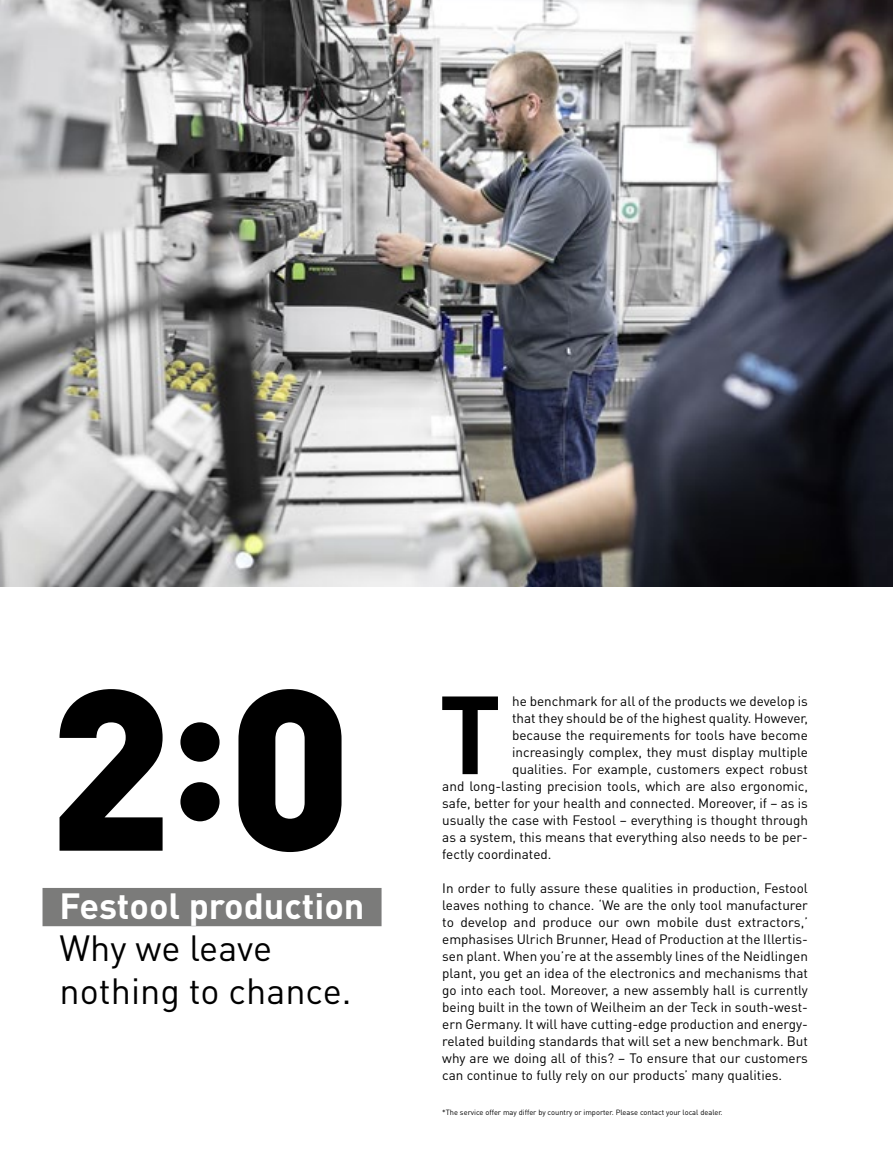
<style>
.page{position:relative;width:893px;height:1174px;background:#fff}
.page>*{position:absolute;margin:0;border:0;box-sizing:border-box;transform-origin:0 0}
.t1{font:700 109.05px "DIN Pro";color:#000}
.t2{font:36px/42.5px "DIN Pro";color:#000}
.t3{font:700 36px "DIN Pro";color:#fff}
.t4{font:13.5px/17px "DIN Pro";color:#000;text-align:justify}
.t5{font:7.5px "DIN Pro";color:#000}
</style>
<div class="page">
<img style="left:0;top:0;width:893px;height:587px">
<svg style="left:60px;top:689px;width:282px;height:163px;fill:#000"></svg>
<div style="left:43px;top:888px;width:339px;height:38px;background:#7b7b7a"></div>
<h2 class="t3" style="left:60px;top:881px;width:306px">Festool production</h2>
<h2 class="t2" style="left:60px;top:925px;width:293px">Why we leave nothing to chance.</h2>
<h1 class="t1" style="left:439px;top:660px;width:64px">T</h1>
<p class="t4" style="left:512px;top:692px;width:297px">he benchmark for all of the products we develop is</p>
<p class="t4" style="left:512px;top:709px;width:297px">that they should be of the highest quality. However,</p>
<p class="t4" style="left:512px;top:726px;width:297px">because the requirements for tools have become</p>
<p class="t4" style="left:512px;top:743px;width:297px">increasingly complex, they must display multiple</p>
<p class="t4" style="left:512px;top:760px;width:297px">qualities. For example, customers expect robust</p>
<p class="t4" style="left:442px;top:777px;width:367px">and long-lasting precision tools, which are also ergonomic,</p>
<p class="t4" style="left:442px;top:794px;width:367px">safe, better for your health and connected. Moreover, if – as is</p>
<p class="t4" style="left:442px;top:811px;width:367px">usually the case with Festool – everything is thought through</p>
<p class="t4" style="left:442px;top:828px;width:367px">as a system, this means that everything also needs to be per-</p>
<p class="t4" style="left:442px;top:845px;width:111px">fectly coordinated.</p>
<p class="t4" style="left:442px;top:879px;width:367px">In order to fully assure these qualities in production, Festool leaves nothing to chance. ‘We are the only tool manufacturer to develop and produce our own mobile dust extractors,’ emphasises Ulrich Brunner, Head of Production at the Illertis&shy;sen plant. When you’re at the assembly lines of the Neidlingen plant, you get an idea of the electronics and mechanisms that go into each tool. Moreover, a new assembly hall is currently being built in the town of Weilheim an der Teck in south-west&shy;ern Germany. It will have cutting-edge production and energy&shy;related building standards that will set a new benchmark. But why are we doing all of this? – To ensure that our customers can continue to fully rely on our products’ many qualities.</p>
<p class="t5" style="left:442px;top:1107px;width:282px">*The service offer may differ by country or importer. Please contact your local dealer.</p>
</div>
